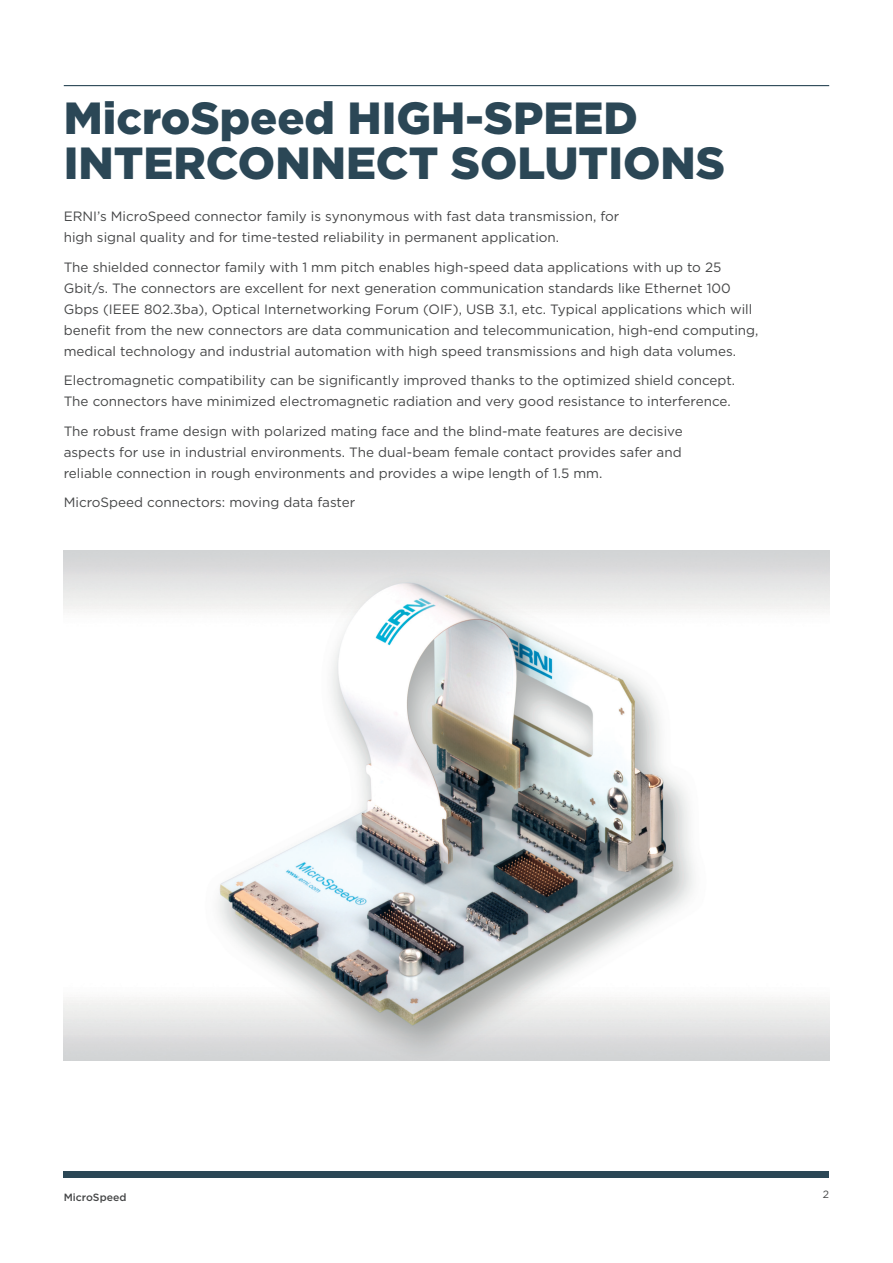
<style>
.page{position:relative;width:893px;height:1263px;background:#fff}
.page>*{position:absolute;margin:0;border:0;box-sizing:border-box;transform-origin:0 0}
.B_Headline{font:900 45px/45px "Gotham";color:#2b4756}
.B_Intro_Body{font:13.5px/21px "Gotham";color:#454647}
.t1{font:500 10.5px "Gotham";color:#454647}
.t2{font:10.5px "Gotham";color:#454647}
</style>
<div class="page">
<img style="left:64px;top:550px;width:765px;height:510px">
<div style="left:64px;top:1172px;width:765px;height:6px;background:#2b4756"></div>
<hr style="left:64px;top:85px;width:765px;height:1px;background:#2b4756">
<p class="B_Headline" style="left:64px;top:95px;width:663px">MicroSpeed HIGH-SPEED<br>INTERCONNECT SOLUTIONS</p>
<p class="B_Intro_Body" style="left:64px;top:206px;width:557px">ERNI’s MicroSpeed connector family is synonymous with fast data transmission, for high signal quality and for time-tested reliability in permanent application.</p>
<p class="B_Intro_Body" style="left:64px;top:256px;width:696px">The shielded connector family with 1 mm pitch enables high-speed data applications with up to 25<br>Gbit/s. The connectors are excellent for next generation communication standards like Ethernet 100<br>Gbps (IEEE 802.3ba), Optical Internetworking Forum (OIF), USB 3.1, etc. Typical applications which will benefit from the new connectors are data communication and telecommunication, high-end computing, medical technology and industrial automation with high speed transmissions and high data volumes.</p>
<p class="B_Intro_Body" style="left:64px;top:370px;width:673px">Electromagnetic compatibility can be significantly improved thanks to the optimized shield concept.<br>The connectors have minimized electromagnetic radiation and very good resistance to interference.</p>
<p class="B_Intro_Body" style="left:64px;top:420px;width:620px;text-align:justify">The robust frame design with polarized mating face and the blind-mate features are decisive aspects for use in industrial environments. The dual-beam female contact provides safer and reliable connection in rough environments and provides a wipe length of 1.5 mm.</p>
<p class="B_Intro_Body" style="left:64px;top:492px;width:293px">MicroSpeed connectors: moving data faster</p>
<p class="t1" style="left:64px;top:1190px;width:64px">MicroSpeed</p>
<p class="t2" style="left:823px;top:1187px;width:8px">2</p>
</div>
